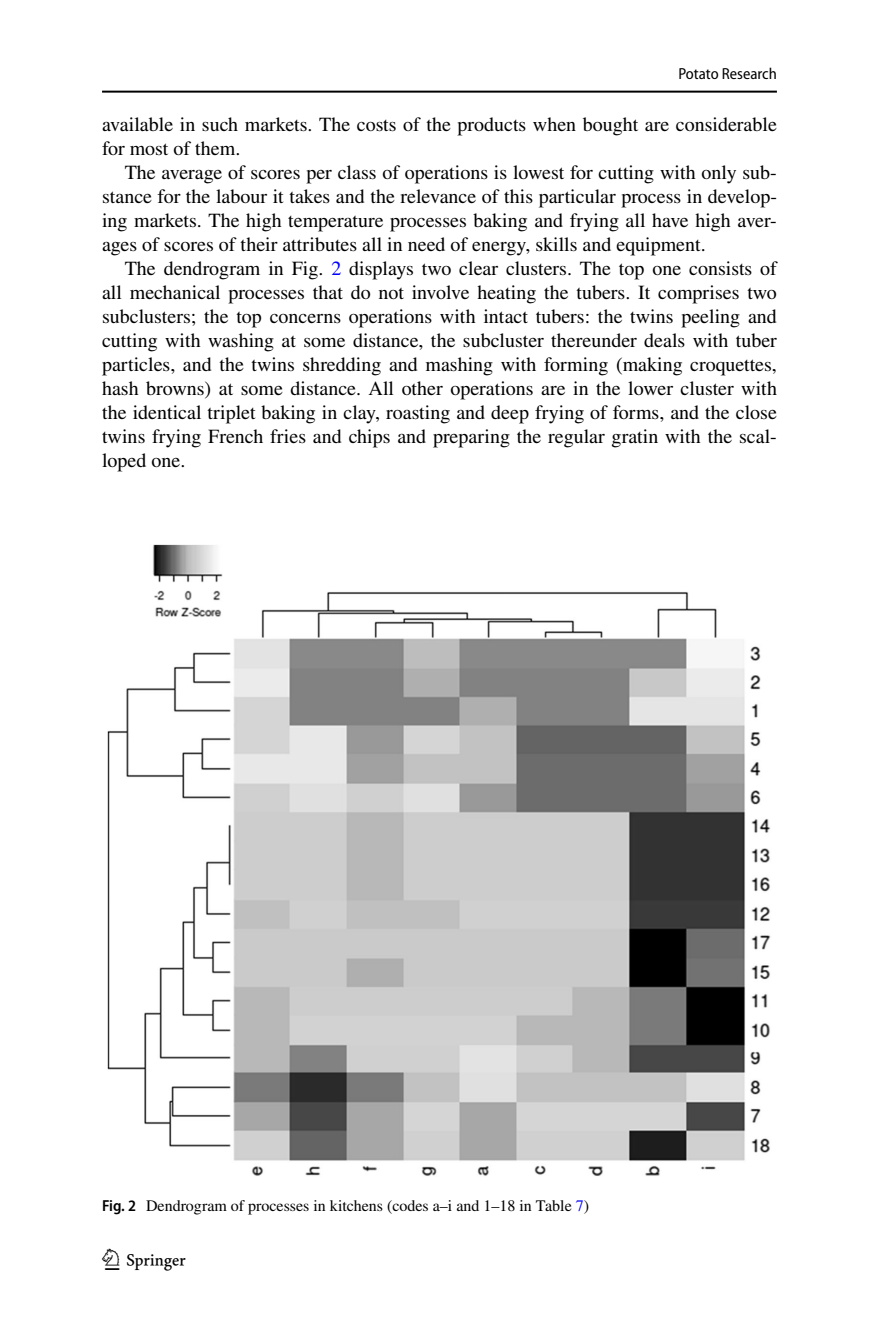
<style>
.page{position:relative;width:879px;height:1333px;background:#fff}
.page>*{position:absolute;margin:0;border:0;box-sizing:border-box;transform-origin:0 0}
.t1{font:30px "Springnew Regular 4";color:#000}
.t2{font:20px/24px "STIX";color:#000;text-align:justify}
.t3{font:16px "STIX";color:#000}
.t4{font:semi-condensed 16px "Myriad Pro";color:#000}
.s1{color:#00f}
.s2{font-family:"Myriad Pro";font-weight:600;font-stretch:semi-condensed}
</style>
<div class="page">
<hr style="left:102px;top:91px;width:675px;height:2px;background:#000">
<img style="left:108px;top:544px;width:663px;height:632px">
<p class="t4" style="left:678px;top:65px;width:100px">Potato Research</p>
<p class="t2" style="left:102px;top:114px;width:676px">available in such markets. The costs of the products when bought are considerable for most of them.</p>
<p class="t2" style="left:102px;top:162px;width:676px;text-indent:23px">The average of scores per class of operations is lowest for cutting with only sub&shy;stance for the labour it takes and the relevance of this particular process in develop&shy;ing markets. The high temperature processes baking and frying all have high aver&shy;ages of scores of their attributes all in need of energy, skills and equipment.</p>
<p class="t2" style="left:102px;top:258px;width:676px;text-indent:23px">The dendrogram in Fig. <span class="s1">2</span> displays two clear clusters. The top one consists of all mechanical processes that do not involve heating the tubers. It comprises two subclusters; the top concerns operations with intact tubers: the twins peeling and cutting with washing at some distance, the subcluster thereunder deals with tuber particles, and the twins shredding and mashing with forming (making croquettes, hash browns) at some distance. All other operations are in the lower cluster with the identical triplet baking in clay, roasting and deep frying of forms, and the close twins frying French fries and chips and preparing the regular gratin with the scal&shy;loped one.</p>
<p class="t3" style="left:102px;top:1194px;width:488px"><span class="s2">Fig. 2</span> Dendrogram of processes in kitchens (codes a–i and 1–18 in Table <span class="s1">7</span>)</p>
<h1 class="t1" style="left:105px;top:1248px;width:83px">1 3</h1>
</div>
